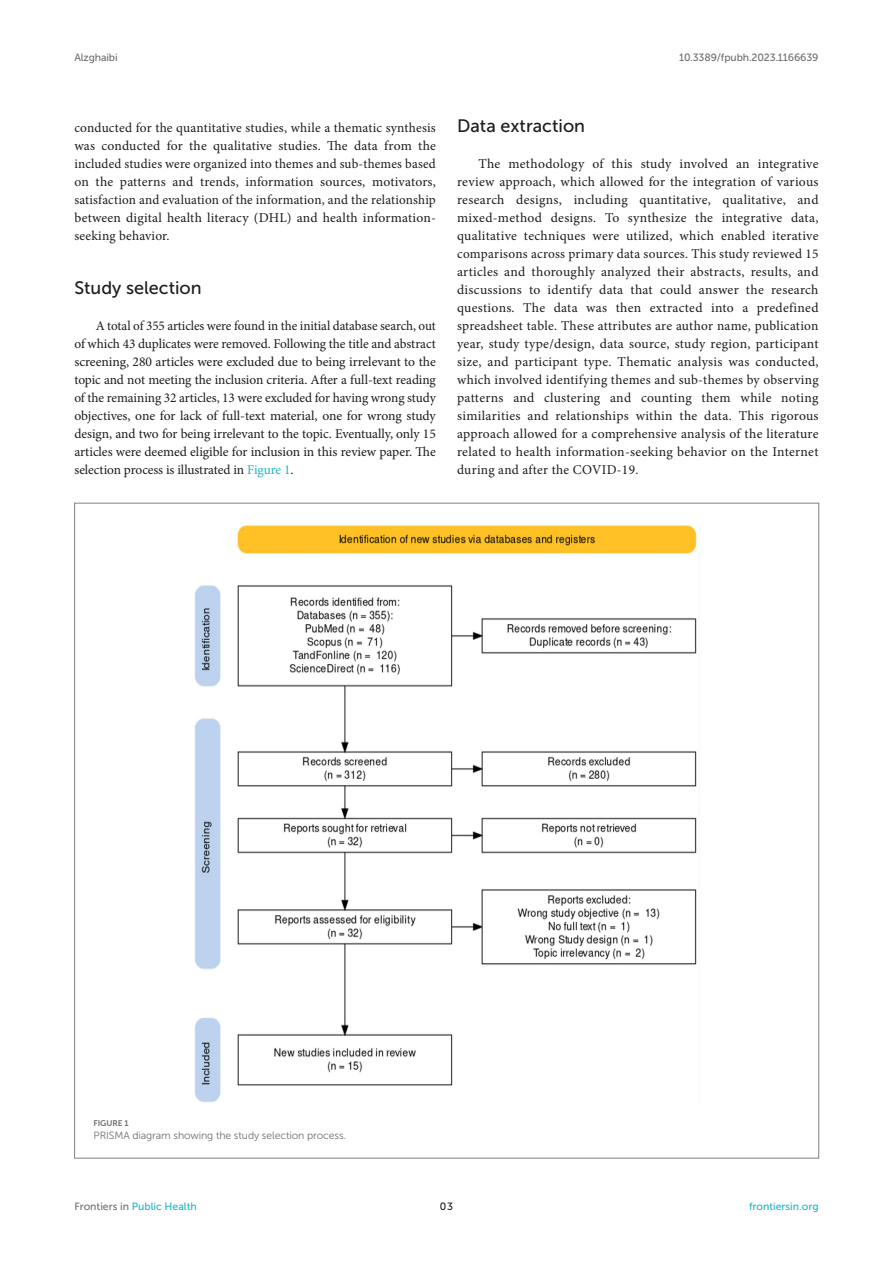
<style>
.page{position:relative;width:893px;height:1263px;background:#fff}
.page>*{position:absolute;margin:0;border:0;box-sizing:border-box;transform-origin:0 0}
.HEAD_2{font:18px "Museo Sans 500";color:#1b1c1b}
.TEXT_FLUSH{font:13.5px/18px "Minion Pro";letter-spacing:.01em;color:#1b1c1b;text-align:justify}
.FIG_LEG{font:10.5px "Museo Sans 300";letter-spacing:-.01em;color:#706f70}
.t1{font:10.5px "Museo Sans 500";color:#1db5c3}
.t2{font:10.5px "Museo Sans 500";letter-spacing:-.015em;color:#706f70}
.t3{font:10.5px "Museo Sans 500";color:#1b1c1b}
.FIG_HD{font:8.25px "Museo Sans 700";letter-spacing:-.01em;color:#706f70}
.s1{color:#1db5c3}
.s2{color:#706f70}
</style>
<div class="page">
<img style="left:194px;top:525px;width:503px;height:578px">
<p class="t2" style="left:74px;top:51px;width:45px">Alzghaibi</p>
<p class="t2" style="left:679px;top:51px;width:141px">10.3389/fpubh.2023.1166639</p>
<p class="TEXT_FLUSH" style="left:74px;top:119px;width:363px">conducted for the quantitative studies, while a thematic synthesis was conducted for the qualitative studies. The data from the included studies were organized into themes and sub-themes based on the patterns and trends, information sources, motivators, satisfaction and evaluation of the information, and the relationship between digital health literacy (DHL) and health information&shy;seeking behavior.</p>
<p class="HEAD_2" style="left:74px;top:278px;width:129px">Study selection</p>
<p class="TEXT_FLUSH" style="left:74px;top:317px;width:363px;text-indent:21px">A total of 355 articles were found in the initial database search, out of which 43 duplicates were removed. Following the title and abstract screening, 280 articles were excluded due to being irrelevant to the topic and not meeting the inclusion criteria. After a full-text reading of the remaining 32 articles, 13 were excluded for having wrong study objectives, one for lack of full-text material, one for wrong study design, and two for being irrelevant to the topic. Eventually, only 15 articles were deemed eligible for inclusion in this review paper. The selection process is illustrated in <span class="s1">Figure 1</span>.</p>
<p class="HEAD_2" style="left:457px;top:116px;width:130px">Data extraction</p>
<p class="TEXT_FLUSH" style="left:457px;top:155px;width:363px;text-indent:21px">The methodology of this study involved an integrative review approach, which allowed for the integration of various research designs, including quantitative, qualitative, and mixed-method designs. To synthesize the integrative data, qualitative techniques were utilized, which enabled iterative comparisons across primary data sources. This study reviewed 15 articles and thoroughly analyzed their abstracts, results, and discussions to identify data that could answer the research questions. The data was then extracted into a predefined spreadsheet table. These attributes are author name, publication year, study type/design, data source, study region, participant size, and participant type. Thematic analysis was conducted, which involved identifying themes and sub-themes by observing patterns and clustering and counting them while noting similarities and relationships within the data. This rigorous approach allowed for a comprehensive analysis of the literature related to health information-seeking behavior on the Internet during and after the COVID-19.</p>
<p class="FIG_HD" style="left:94px;top:1118px;width:37px">FIGURE 1</p>
<p class="FIG_LEG" style="left:94px;top:1130px;width:254px">PRISMA diagram showing the study selection process.</p>
<p class="t1" style="left:74px;top:1200px;width:124px"><span class="s2">Frontiers in</span> Public Health</p>
<p class="t3" style="left:440px;top:1200px;width:15px">03</p>
<p class="t1" style="left:749px;top:1200px;width:71px">frontiersin.org</p>
</div>
